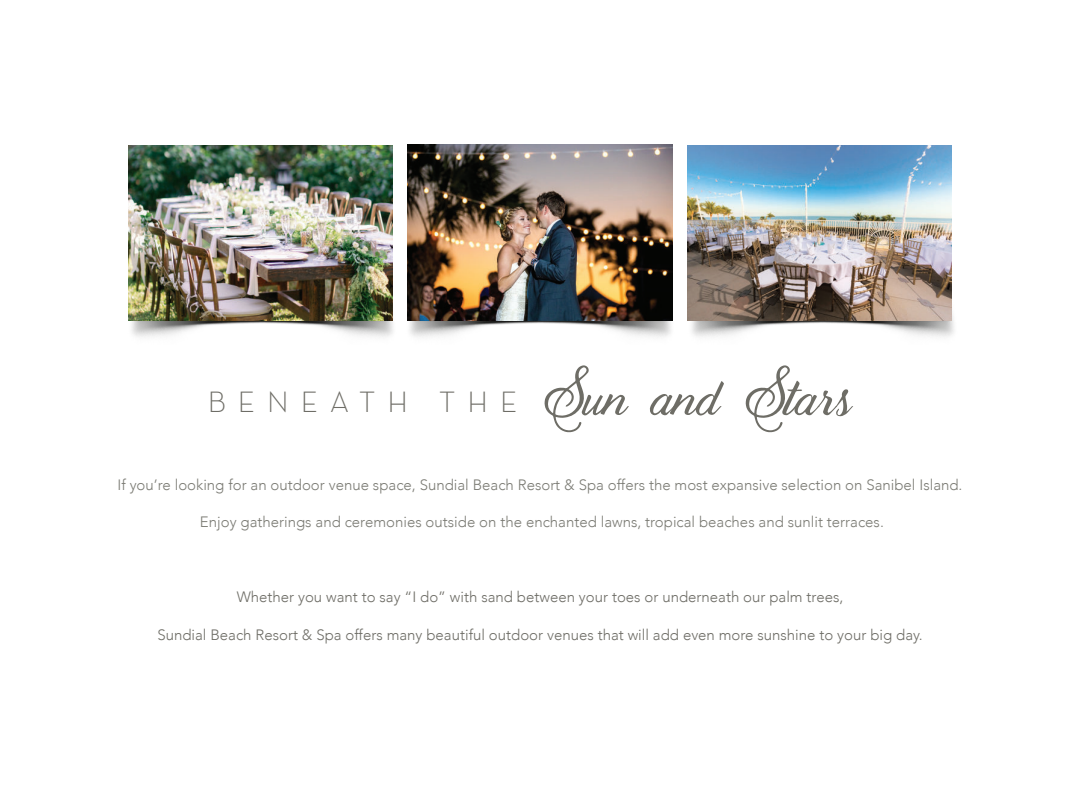
<style>
.page{position:relative;width:1080px;height:810px;background:#fff}
.page>*{position:absolute;margin:0;border:0;box-sizing:border-box;transform-origin:0 0}
.t1{font:51.25px "Enyssala";color:#6e6d66}
.t2{font:300 30px "Neutraface Text";letter-spacing:.4em;color:#6e6d66}
.t3{font:300 15px "Avenir";color:#7b7b74}
.t4{font:300 15px "Avenir";color:#6e6d66}
</style>
<div class="page">
<img style="left:131px;top:208px;width:262px;height:129px">
<img style="left:692px;top:314px;width:262px;height:23px">
<img style="left:407px;top:208px;width:266px;height:129px">
<img style="left:687px;top:145px;width:265px;height:176px">
<img style="left:128px;top:145px;width:264px;height:176px">
<img style="left:408px;top:145px;width:264px;height:176px">
<h2 class="t2" style="left:208px;top:384px;width:311px">BENEATH THE</h2>
<h1 class="t1" style="left:545px;top:365px;width:311px">Sun and Stars</h1>
<p class="t3" style="left:117px;top:478px;width:847px">If you’re looking for an outdoor venue space, Sundial Beach Resort &amp; Spa offers the most expansive selection on Sanibel Island.</p>
<p class="t3" style="left:200px;top:516px;width:685px">Enjoy gatherings and ceremonies outside on the enchanted lawns, tropical beaches and sunlit terraces.</p>
<p class="t4" style="left:237px;top:591px;width:608px">Whether you want to say “I do” with sand between your toes or underneath our palm trees,</p>
<p class="t4" style="left:157px;top:628px;width:767px">Sundial Beach Resort &amp; Spa offers many beautiful outdoor venues that will add even more sunshine to your big day.</p>
</div>
